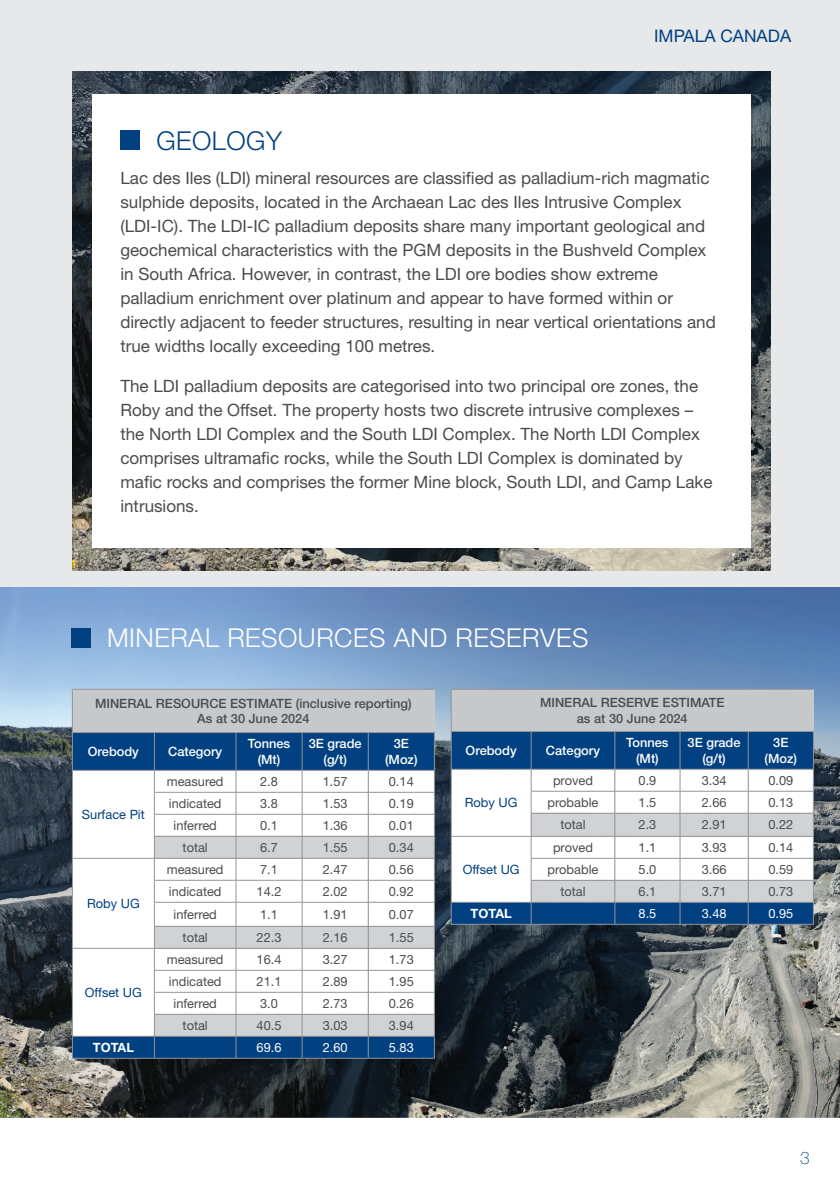
<style>
.page{position:relative;width:840px;height:1191px;background:#fff}
.page>*{position:absolute;margin:0;border:0;box-sizing:border-box;transform-origin:0 0}
.t1{font:300 26px "Helvetica Neue LT Std";letter-spacing:.02em;color:#fff}
.t2{font:300 26px "Helvetica Neue LT Std";letter-spacing:.02em;color:#014081}
.t3{font:17.2px "Helvetica Neue LT Std";color:#014081}
.t4{font:100 17.2px "Helvetica Neue LT Std";color:#014081}
.t5{font:17px/24px "Helvetica Neue LT Std";color:#4b4c4d}
.t6{font:12.8px "Helvetica Neue LT Std";color:#4b4c4d}
.t7{font:500 12.8px/15.8px "Helvetica Neue LT Std";color:#4b4c4d;text-align:center}
.t8{font:500 12.8px/15.8px "Helvetica Neue LT Std";color:#fff;text-align:center}
.t9{font:12.8px "Helvetica Neue LT Std";color:#014081}
.t10{font:12.8px "Helvetica Neue LT Std";color:#fff}
.t11{font:700 12.8px "Helvetica Neue LT Std";color:#fff}
</style>
<div class="page">
<div style="left:0;top:0;width:839px;height:1109px;background:#e7e8e9"></div>
<img style="left:0;top:587px;width:839px;height:530px">
<div style="left:71px;top:627px;width:20px;height:20px;background:#014081"></div>
<img style="left:72px;top:71px;width:697px;height:499px">
<div style="left:92px;top:94px;width:658px;height:454px;background:#fff"></div>
<div style="left:120px;top:131px;width:20px;height:19px;background:#014081"></div>
<div style="left:72px;top:689px;width:362px;height:43px;background:#c7c8ca"></div>
<hr style="left:72px;top:1058px;width:82px;height:1px;background:#939598">
<hr style="left:154px;top:1058px;width:82px;height:1px;background:#939598">
<hr style="left:236px;top:1058px;width:66px;height:1px;background:#939598">
<hr style="left:302px;top:1058px;width:66px;height:1px;background:#939598">
<hr style="left:368px;top:1058px;width:66px;height:1px;background:#939598">
<hr style="left:72px;top:689px;width:82px;height:1px;background:#939598">
<hr style="left:72px;top:689px;width:1px;height:43px;background:#939598">
<hr style="left:154px;top:689px;width:82px;height:1px;background:#939598">
<hr style="left:236px;top:689px;width:66px;height:1px;background:#939598">
<hr style="left:302px;top:689px;width:66px;height:1px;background:#939598">
<hr style="left:368px;top:689px;width:66px;height:1px;background:#939598">
<svg style="left:72px;top:732px;width:363px;height:326px;background:#c5d1dc"></svg>
<div style="left:451px;top:689px;width:362px;height:42px;background:#c7c8ca"></div>
<hr style="left:450px;top:924px;width:81px;height:1px;background:#939598">
<hr style="left:531px;top:924px;width:83px;height:1px;background:#939598">
<hr style="left:614px;top:924px;width:65px;height:1px;background:#939598">
<hr style="left:679px;top:924px;width:68px;height:1px;background:#939598">
<hr style="left:747px;top:924px;width:66px;height:1px;background:#939598">
<hr style="left:450px;top:689px;width:81px;height:1px;background:#939598">
<hr style="left:450px;top:689px;width:1px;height:42px;background:#939598">
<hr style="left:531px;top:689px;width:83px;height:1px;background:#939598">
<hr style="left:614px;top:689px;width:65px;height:1px;background:#939598">
<hr style="left:679px;top:689px;width:68px;height:1px;background:#939598">
<hr style="left:747px;top:689px;width:66px;height:1px;background:#939598">
<svg style="left:450px;top:731px;width:363px;height:193px;background:#a6b8cc"></svg>
<p class="t3" style="left:653px;top:26px;width:138px">IMPALA CANADA</p>
<h1 class="t2" style="left:156px;top:125px;width:127px">GEOLOGY</h1>
<p class="t5" style="left:120px;top:166px;width:596px">Lac des Iles (LDI) mineral resources are classified as palladium-rich magmatic sulphide deposits, located in the Archaean Lac des Iles Intrusive Complex (LDI-IC). The LDI-IC palladium deposits share many important geological and geochemical characteristics with the PGM deposits in the Bushveld Complex in South Africa. However, in contrast, the LDI ore bodies show extreme palladium enrichment over platinum and appear to have formed within or directly adjacent to feeder structures, resulting in near vertical orientations and true widths locally exceeding 100 metres.</p>
<p class="t5" style="left:120px;top:373px;width:593px">The LDI palladium deposits are categorised into two principal ore zones, the Roby and the Offset. The property hosts two discrete intrusive complexes – the North LDI Complex and the South LDI Complex. The North LDI Complex comprises ultramafic rocks, while the South LDI Complex is dominated by mafic rocks and comprises the former Mine block, South LDI, and Camp Lake intrusions.</p>
<h1 class="t1" style="left:107px;top:622px;width:483px">MINERAL RESOURCES AND RESERVES</h1>
<p class="t7" style="left:95px;top:695px;width:318px">MINERAL RESOURCE ESTIMATE (inclusive reporting)<br>As at 30 June 2024</p>
<p class="t8" style="left:88px;top:743px;width:53px">Orebody</p>
<p class="t8" style="left:168px;top:743px;width:56px">Category</p>
<p class="t8" style="left:248px;top:735px;width:44px">Tonnes (Mt)</p>
<p class="t8" style="left:308px;top:735px;width:54px">3E grade (g/t)</p>
<p class="t8" style="left:385px;top:735px;width:34px">3E (Moz)</p>
<p class="t9" style="left:82px;top:806px;width:64px">Surface Pit</p>
<p class="t9" style="left:87px;top:895px;width:54px">Roby UG</p>
<p class="t9" style="left:85px;top:984px;width:58px">Offset UG</p>
<p class="t6" style="left:167px;top:773px;width:58px">measured</p>
<p class="t6" style="left:260px;top:773px;width:19px">2.8</p>
<p class="t6" style="left:322px;top:773px;width:26px">1.57</p>
<p class="t6" style="left:388px;top:773px;width:26px">0.14</p>
<p class="t6" style="left:169px;top:795px;width:54px">indicated</p>
<p class="t6" style="left:260px;top:795px;width:19px">3.8</p>
<p class="t6" style="left:322px;top:795px;width:26px">1.53</p>
<p class="t6" style="left:388px;top:795px;width:26px">0.19</p>
<p class="t6" style="left:173px;top:817px;width:45px">inferred</p>
<p class="t6" style="left:260px;top:817px;width:19px">0.1</p>
<p class="t6" style="left:322px;top:817px;width:26px">1.36</p>
<p class="t6" style="left:388px;top:817px;width:26px">0.01</p>
<p class="t6" style="left:182px;top:839px;width:27px">total</p>
<p class="t6" style="left:260px;top:839px;width:19px">6.7</p>
<p class="t6" style="left:322px;top:839px;width:26px">1.55</p>
<p class="t6" style="left:388px;top:839px;width:26px">0.34</p>
<p class="t6" style="left:167px;top:861px;width:58px">measured</p>
<p class="t6" style="left:260px;top:861px;width:19px">7.1</p>
<p class="t6" style="left:322px;top:861px;width:26px">2.47</p>
<p class="t6" style="left:388px;top:861px;width:26px">0.56</p>
<p class="t6" style="left:169px;top:883px;width:54px">indicated</p>
<p class="t6" style="left:256px;top:883px;width:26px">14.2</p>
<p class="t6" style="left:322px;top:883px;width:26px">2.02</p>
<p class="t6" style="left:388px;top:883px;width:26px">0.92</p>
<p class="t6" style="left:173px;top:906px;width:45px">inferred</p>
<p class="t6" style="left:260px;top:906px;width:19px">1.1</p>
<p class="t6" style="left:322px;top:906px;width:26px">1.91</p>
<p class="t6" style="left:388px;top:906px;width:26px">0.07</p>
<p class="t6" style="left:182px;top:929px;width:27px">total</p>
<p class="t6" style="left:256px;top:929px;width:26px">22.3</p>
<p class="t6" style="left:322px;top:929px;width:26px">2.16</p>
<p class="t6" style="left:388px;top:929px;width:26px">1.55</p>
<p class="t6" style="left:167px;top:951px;width:58px">measured</p>
<p class="t6" style="left:256px;top:951px;width:26px">16.4</p>
<p class="t6" style="left:322px;top:951px;width:26px">3.27</p>
<p class="t6" style="left:388px;top:951px;width:26px">1.73</p>
<p class="t6" style="left:169px;top:973px;width:54px">indicated</p>
<p class="t6" style="left:256px;top:973px;width:26px">21.1</p>
<p class="t6" style="left:322px;top:973px;width:26px">2.89</p>
<p class="t6" style="left:388px;top:973px;width:26px">1.95</p>
<p class="t6" style="left:173px;top:995px;width:45px">inferred</p>
<p class="t6" style="left:260px;top:995px;width:19px">3.0</p>
<p class="t6" style="left:322px;top:995px;width:26px">2.73</p>
<p class="t6" style="left:388px;top:995px;width:26px">0.26</p>
<p class="t6" style="left:182px;top:1017px;width:27px">total</p>
<p class="t6" style="left:256px;top:1017px;width:26px">40.5</p>
<p class="t6" style="left:322px;top:1017px;width:26px">3.03</p>
<p class="t6" style="left:388px;top:1017px;width:26px">3.94</p>
<p class="t11" style="left:93px;top:1039px;width:43px">TOTAL</p>
<p class="t10" style="left:256px;top:1039px;width:26px">69.6</p>
<p class="t10" style="left:322px;top:1039px;width:26px">2.60</p>
<p class="t10" style="left:388px;top:1039px;width:26px">5.83</p>
<p class="t7" style="left:539px;top:694px;width:186px">MINERAL RESERVE ESTIMATE as at 30 June 2024</p>
<p class="t8" style="left:465px;top:742px;width:53px">Orebody</p>
<p class="t8" style="left:545px;top:742px;width:56px">Category</p>
<p class="t8" style="left:626px;top:734px;width:44px">Tonnes (Mt)</p>
<p class="t8" style="left:687px;top:734px;width:54px">3E grade (g/t)</p>
<p class="t8" style="left:764px;top:734px;width:34px">3E (Moz)</p>
<p class="t9" style="left:464px;top:795px;width:54px">Roby UG</p>
<p class="t6" style="left:552px;top:772px;width:41px">proved</p>
<p class="t6" style="left:638px;top:772px;width:19px">0.9</p>
<p class="t6" style="left:701px;top:772px;width:26px">3.34</p>
<p class="t6" style="left:767px;top:772px;width:26px">0.09</p>
<p class="t6" style="left:547px;top:794px;width:52px">probable</p>
<p class="t6" style="left:638px;top:794px;width:19px">1.5</p>
<p class="t6" style="left:701px;top:794px;width:26px">2.66</p>
<p class="t6" style="left:767px;top:794px;width:26px">0.13</p>
<p class="t6" style="left:560px;top:817px;width:27px">total</p>
<p class="t6" style="left:638px;top:817px;width:19px">2.3</p>
<p class="t6" style="left:701px;top:817px;width:26px">2.91</p>
<p class="t6" style="left:767px;top:817px;width:26px">0.22</p>
<p class="t9" style="left:462px;top:861px;width:58px">Offset UG</p>
<p class="t6" style="left:552px;top:839px;width:41px">proved</p>
<p class="t6" style="left:638px;top:839px;width:19px">1.1</p>
<p class="t6" style="left:701px;top:839px;width:26px">3.93</p>
<p class="t6" style="left:767px;top:839px;width:26px">0.14</p>
<p class="t6" style="left:547px;top:861px;width:52px">probable</p>
<p class="t6" style="left:638px;top:861px;width:19px">5.0</p>
<p class="t6" style="left:701px;top:861px;width:26px">3.66</p>
<p class="t6" style="left:767px;top:861px;width:26px">0.59</p>
<p class="t6" style="left:560px;top:883px;width:27px">total</p>
<p class="t6" style="left:638px;top:883px;width:19px">6.1</p>
<p class="t6" style="left:701px;top:883px;width:26px">3.71</p>
<p class="t6" style="left:767px;top:883px;width:26px">0.73</p>
<p class="t11" style="left:470px;top:905px;width:43px">TOTAL</p>
<p class="t10" style="left:638px;top:905px;width:19px">8.5</p>
<p class="t10" style="left:701px;top:905px;width:26px">3.48</p>
<p class="t10" style="left:767px;top:905px;width:26px">0.95</p>
<p class="t4" style="left:799px;top:1147px;width:11px">3</p>
</div>
